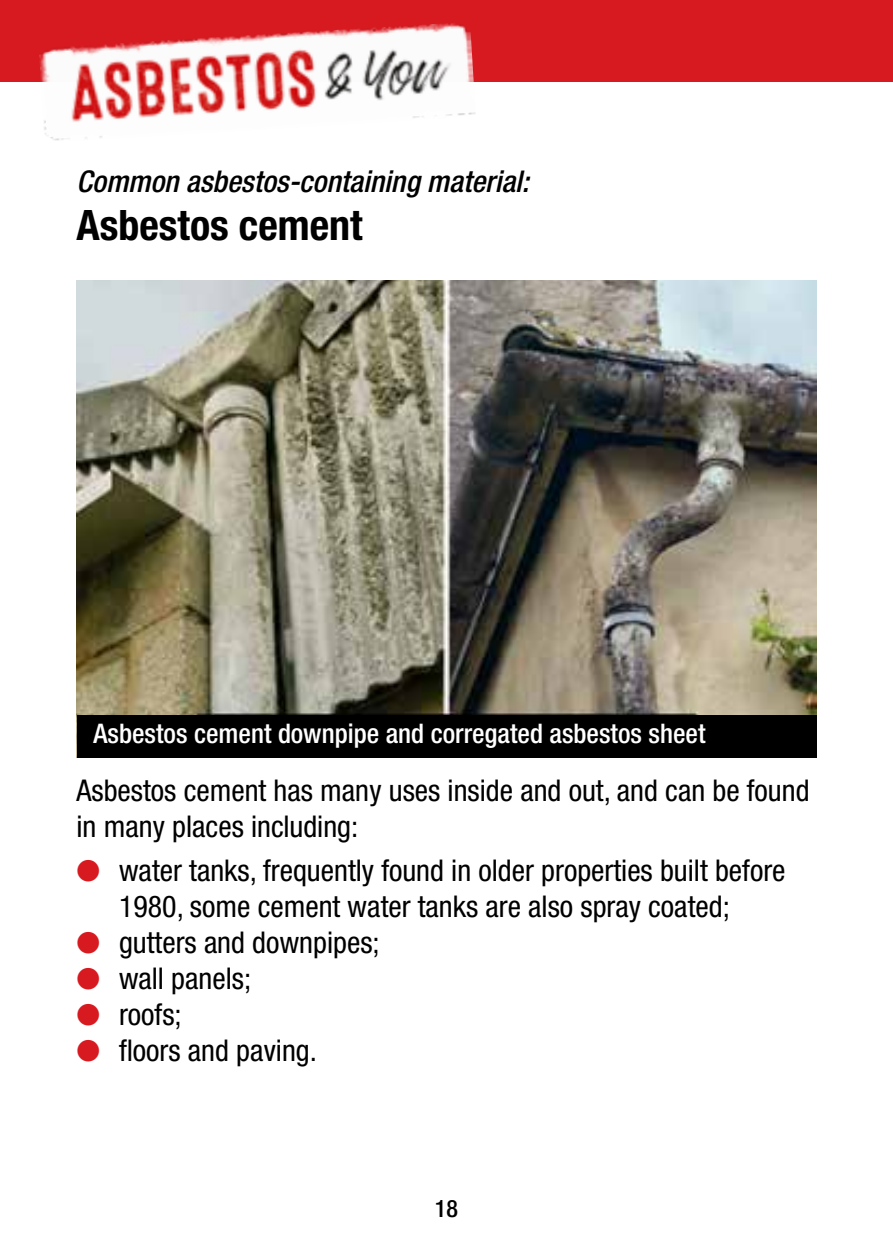
<style>
.page{position:relative;width:893px;height:1259px;background:#fff}
.page>*{position:absolute;margin:0;border:0;box-sizing:border-box;transform-origin:0 0}
.head-1{font:700 condensed 42px "Helvetica Neue LT Std";color:#000}
.bodytext{font:condensed 30px/36px "Helvetica Neue LT Std";color:#000}
.head-3{font:italic 500 condensed 30px "Helvetica Neue LT Std";color:#000}
.t1{font:500 condensed 27px "Helvetica Neue LT Std";color:#fff}
.t2{font:500 condensed 24px "Helvetica Neue LT Std";color:#000}
.s1{color:#d71920}
</style>
<div class="page">
<div style="left:0;top:0;width:893px;height:82px;background:#d71920"></div>
<img style="left:39px;top:23px;width:437px;height:118px">
<img style="left:77px;top:281px;width:739px;height:433px">
<div style="left:77px;top:714px;width:739px;height:43px;background:#000"></div>
<p class="head-3" style="left:77px;top:163px;width:454px">Common asbestos-containing material:</p>
<p class="head-1" style="left:77px;top:199px;width:288px">Asbestos cement</p>
<p class="t1" style="left:94px;top:717px;width:613px">Asbestos cement downpipe and corregated asbestos sheet</p>
<p class="bodytext" style="left:77px;top:772px;width:735px">Asbestos cement has many uses inside and out, and can be found in many places including:</p>
<p class="bodytext" style="left:77px;top:852px;width:710px;text-align:center"><span class="s1">●</span> water tanks, frequently found in older properties built before<br>1980, some cement water tanks are also spray coated;</p>
<p class="bodytext" style="left:77px;top:924px;width:305px"><span class="s1">●</span> gutters and downpipes;</p>
<p class="bodytext" style="left:77px;top:960px;width:176px"><span class="s1">●</span> wall panels;</p>
<p class="bodytext" style="left:77px;top:996px;width:107px"><span class="s1">●</span> roofs;</p>
<p class="bodytext" style="left:77px;top:1032px;width:242px"><span class="s1">●</span> floors and paving.</p>
<p class="t2" style="left:435px;top:1193px;width:25px">18</p>
</div>
